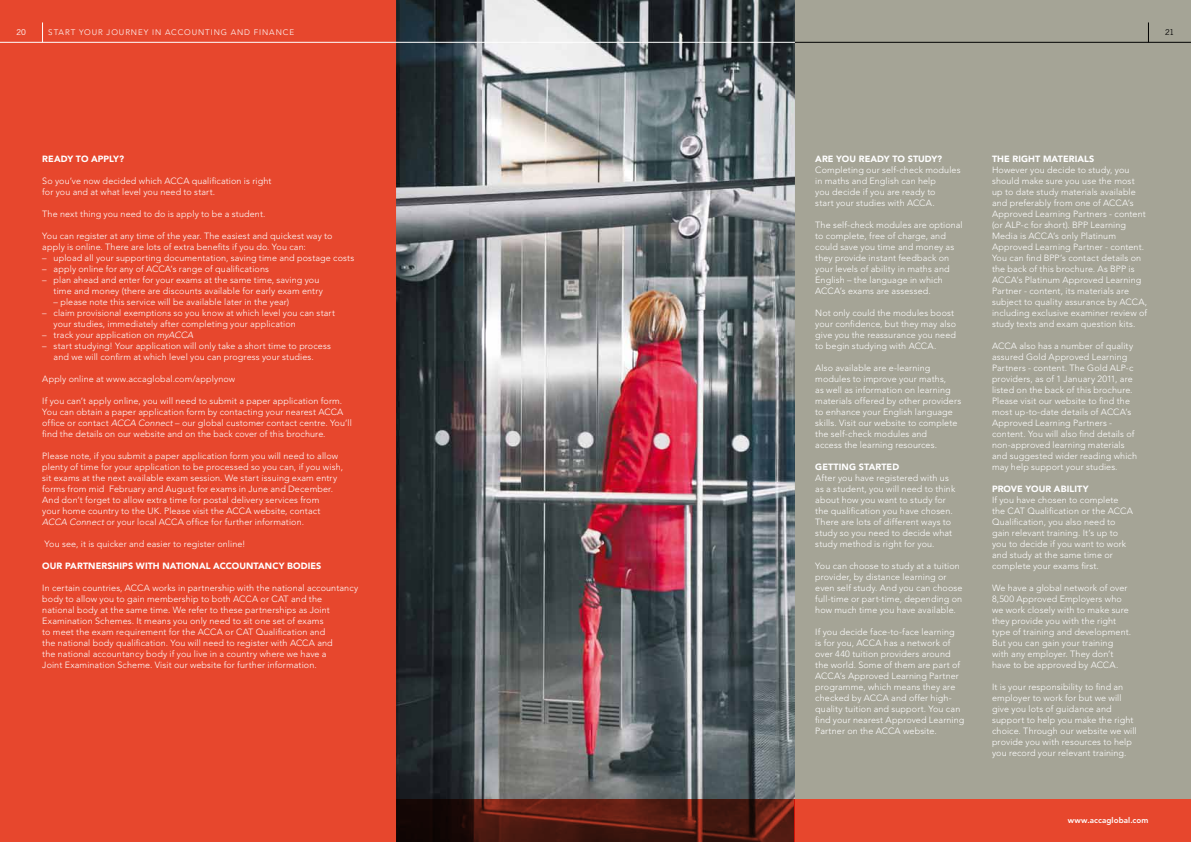
<style>
.page{position:relative;width:1191px;height:842px;background:#fff}
.page>*{position:absolute;margin:0;border:0;box-sizing:border-box;transform-origin:0 0}
.t1{font:300 9px/11px "Avenir LT Std";letter-spacing:.01em;color:#fff}
.t2{font:900 9px "Avenir LT Std";letter-spacing:.005em;color:#fff}
.t3{font:300 8px "Avenir LT Std";color:#fff}
.t4{font:800 8px "Avenir LT Std";letter-spacing:.01em;color:#fff}
.t5{font:8px "News Gothic BT";color:#fff}
.t6{font:8px "News Gothic BT";color:#000}
.s1{font-style:italic}
</style>
<div class="page">
<img style="left:396px;top:0;width:399px;height:799px">
<div style="left:0;top:0;width:396px;height:842px;background:#e7472d"></div>
<div style="left:795px;top:0;width:396px;height:799px;background:#a5a496"></div>
<div style="left:795px;top:799px;width:396px;height:43px;background:#e7472d"></div>
<hr style="left:0;top:42px;width:795px;height:1px;background:#fff">
<svg style="left:1148px;top:22px;width:1px;height:20px"></svg>
<hr style="left:795px;top:42px;width:396px;height:1px;background:#000">
<svg style="left:42px;top:22px;width:1px;height:20px"></svg>
<svg style="left:396px;top:799px;width:399px;height:43px;background:#49170f"></svg>
<p class="t5" style="left:17px;top:28px;width:11px">20</p>
<p class="t3" style="left:48px;top:28px;width:7px">sta</p>
<p class="t3" style="left:65px;top:28px;width:73px">rt your journey</p>
<p class="t3" style="left:152px;top:28px;width:21px">in acco</p>
<p class="t3" style="left:192px;top:28px;width:13px">untin</p>
<p class="t3" style="left:221px;top:28px;width:18px">g and</p>
<p class="t3" style="left:254px;top:28px;width:7px">finance</p>
<p class="t6" style="left:1165px;top:27px;width:11px">21</p>
<p class="t2" style="left:42px;top:154px;width:14px">READY</p>
<p class="t2" style="left:76px;top:154px;width:50px">TO APPLY?</p>
<p class="t1" style="left:42px;top:176px;width:231px">So you’ve now decided which ACCA qualification is right for you and at what level you need to start.</p>
<p class="t1" style="left:42px;top:209px;width:225px">The next thing you need to do is apply to be a student.</p>
<p class="t1" style="left:42px;top:231px;width:292px">You can register at any time of the year. The easiest and quickest way to apply is online. There are lots of extra benefits if you do. You can:</p>
<p class="t1" style="left:42px;top:253px;width:314px">– upload all your supporting documentation, saving time and postage costs</p>
<p class="t1" style="left:42px;top:264px;width:228px">– apply online for any of ACCA’s range of qualifications</p>
<p class="t1" style="left:54px;top:275px;width:271px;text-indent:-11px">– plan ahead and enter for your exams at the same time, saving you time and money (there are discounts available for early exam entry</p>
<p class="t1" style="left:54px;top:297px;width:237px">– please note this service will be available later in the year)</p>
<p class="t1" style="left:54px;top:308px;width:283px;text-indent:-11px">– claim provisional exemptions so you know at which level you can start your studies, immediately after completing your application</p>
<p class="t1" style="left:42px;top:330px;width:153px">– track your application on <span class="s1">myACCA</span></p>
<p class="t1" style="left:54px;top:341px;width:279px;text-indent:-11px">– start studying! Your application will only take a short time to process and we will confirm at which level you can progress your studies.</p>
<p class="t1" style="left:42px;top:374px;width:194px">Apply online at www.accaglobal.com/applynow</p>
<p class="t1" style="left:42px;top:396px;width:311px">If you can’t apply online, you will need to submit a paper application form.<br>You can obtain a paper application form by contacting your nearest ACCA office or contact <span class="s1">ACCA Connect</span> – our global customer contact centre. You’ll find the details on our website and on the back cover of this brochure.</p>
<p class="t1" style="left:42px;top:451px;width:302px">Please note, if you submit a paper application form you will need to allow plenty of time for your application to be processed so you can, if you wish, sit exams at the next available exam session. We start issuing exam entry forms from mid February and August for exams in June and December.<br>And don’t forget to allow extra time for postal delivery services from<br>your home country to the U K. Please visit the ACCA website, contact <span class="s1">ACCA Connect</span> or your local ACCA office for further information.</p>
<p class="t1" style="left:45px;top:539px;width:202px">You see, it is quicker and easier to register online!</p>
<p class="t2" style="left:42px;top:561px;width:30px">OUR PARTNERSHIPS</p>
<p class="t2" style="left:136px;top:561px;width:7px">WITH</p>
<p class="t2" style="left:162px;top:561px;width:7px">NATIONAL</p>
<p class="t2" style="left:213px;top:561px;width:8px">ACCOUNTANCY</p>
<p class="t2" style="left:287px;top:561px;width:7px">BODIES</p>
<p class="t1" style="left:42px;top:583px;width:317px">In certain countries, ACCA works in partnership with the national accountancy body to allow you to gain membership to both ACCA or CAT and the<br>national body at the same time. We refer to these partnerships as Joint Examination Schemes. It means you only need to sit one set of exams<br>to meet the exam requirement for the ACCA or CAT Qualification and<br>the national body qualification. You will need to register with ACCA and<br>the national accountancy body if you live in a country where we have a<br>Joint Examination Scheme. Visit our website for further information.</p>
<p class="t2" style="left:815px;top:154px;width:29px">ARE YOU</p>
<p class="t2" style="left:858px;top:154px;width:8px">READY</p>
<p class="t2" style="left:892px;top:154px;width:23px">TO STUDY</p>
<p class="t2" style="left:937px;top:154px;width:7px">?</p>
<p class="t1" style="left:815px;top:165px;width:147px">Completing our self-check modules in maths and English can help<br>you decide if you are ready to<br>start your studies with ACCA.</p>
<p class="t1" style="left:815px;top:220px;width:149px">The self-check modules are optional to complete, free of charge, and could save you time and money as they provide instant feedback on your levels of ability in maths and<br>English – the language in which<br>ACCA’s exams are assessed.</p>
<p class="t1" style="left:815px;top:308px;width:142px">Not only could the modules boost your confidence, but they may also give you the reassurance you need to begin studying with ACCA.</p>
<p class="t1" style="left:815px;top:363px;width:147px">Also available are e-learning modules to improve your maths,<br>as well as information on learning materials offered by other providers to enhance your English language skills. Visit our website to complete the self-check modules and<br>access the learning resources.</p>
<p class="t2" style="left:815px;top:462px;width:14px">GETTING</p>
<p class="t2" style="left:858px;top:462px;width:7px">STARTED</p>
<p class="t1" style="left:815px;top:473px;width:142px">After you have registered with us as a student, you will need to think about how you want to study for the qualification you have chosen.<br>There are lots of different ways to study so you need to decide what study method is right for you.</p>
<p class="t1" style="left:815px;top:561px;width:149px">You can choose to study at a tuition provider, by distance learning or even self study. And you can choose full-time or part-time, depending on how much time you have available.</p>
<p class="t1" style="left:815px;top:627px;width:151px">If you decide face-to-face learning<br>is for you, ACCA has a network of over 440 tuition providers around the world. Some of them are part of ACCA’s Approved Learning Partner programme, which means they are checked by ACCA and offer high&shy;quality tuition and support. You can find your nearest Approved Learning Partner on the ACCA website.</p>
<p class="t2" style="left:992px;top:154px;width:27px">THE RIGHT</p>
<p class="t2" style="left:1043px;top:154px;width:7px">MATERIALS</p>
<p class="t1" style="left:992px;top:165px;width:157px">However you decide to study, you should make sure you use the most up to date study materials available and preferably from one of ACCA’s Approved Learning Partners - content (or ALP-c for short). BPP Learning Media is ACCA’s only Platinum Approved Learning Partner - content.<br>You can find BPP’s contact details on the back of this brochure. As BPP is ACCA’s Platinum Approved Learning Partner - content, its materials are subject to quality assurance by ACCA, including exclusive examiner review of study texts and exam question kits.</p>
<p class="t1" style="left:992px;top:340px;width:146px">ACCA also has a number of quality assured Gold Approved Learning Partners - content. The Gold ALP-c providers, as of 1 January 2011, are listed on the back of this brochure.<br>Please visit our website to find the most up-to-date details of ACCA’s Approved Learning Partners - content. You will also find details of non-approved learning materials and suggested wider reading which may help support your studies.</p>
<p class="t2" style="left:992px;top:483px;width:13px">PROVE</p>
<p class="t2" style="left:1025px;top:483px;width:8px">YOUR</p>
<p class="t2" style="left:1054px;top:483px;width:6px">ABILITY</p>
<p class="t1" style="left:992px;top:494px;width:142px">If you have chosen to complete the CAT Qualification or the ACCA<br>Qualification, you also need to gain relevant training. It’s up to you to decide if you want to work and study at the same time or complete your exams first.</p>
<p class="t1" style="left:992px;top:582px;width:141px">We have a global network of over<br>8,500 Approved Employers who we work closely with to make sure they provide you with the right type of training and development.<br>But you can gain your training with any employer. They don’t have to be approved by ACCA.</p>
<p class="t1" style="left:992px;top:681px;width:146px">It is your responsibility to find an employer to work for but we will give you lots of guidance and support to help you make the right choice. Through our website we will provide you with resources to help you record your relevant training.</p>
<p class="t4" style="left:1067px;top:816px;width:82px">www.accaglobal.com</p>
</div>
